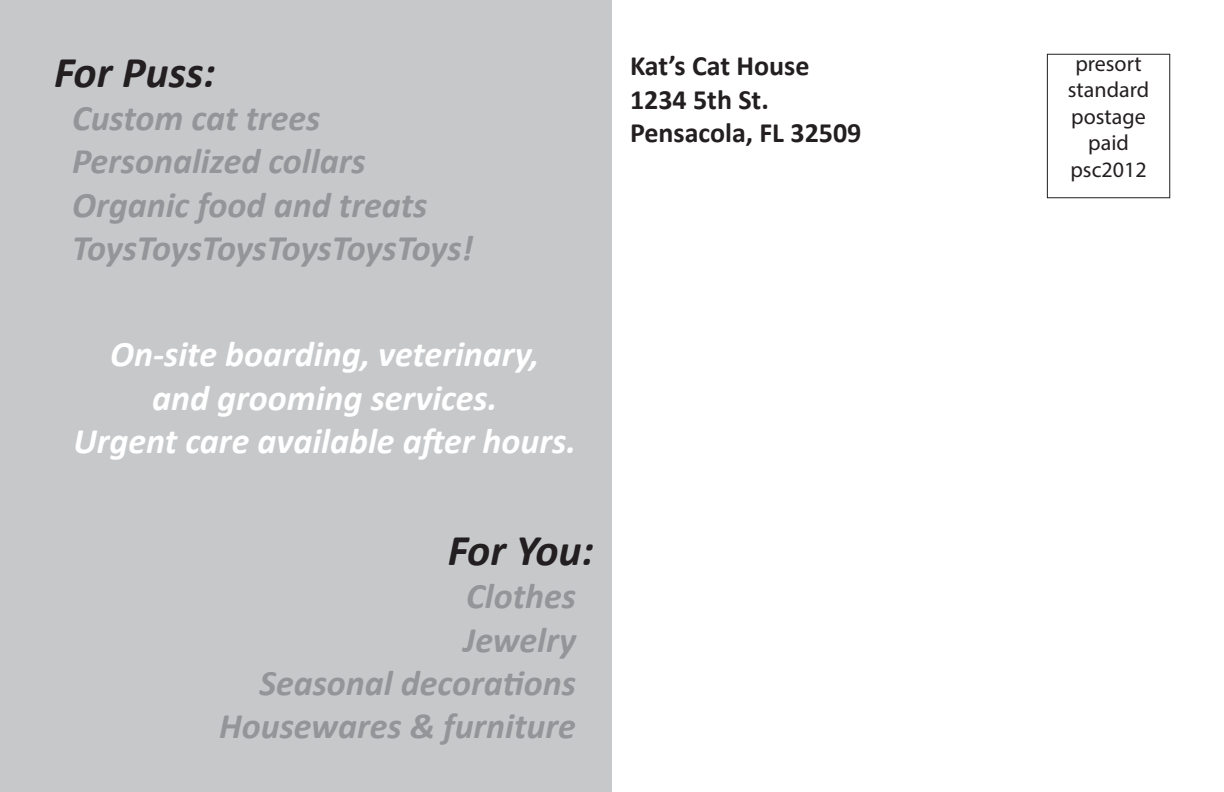
<style>
.page{position:relative;width:1224px;height:792px;background:#fff}
.page>*{position:absolute;margin:0;border:0;box-sizing:border-box;transform-origin:0 0}
.t1{font:italic 700 44px "Calibri";color:#231f20}
.t2{font:italic 700 36px/43.2px "Calibri";color:#939598}
.t3{font:italic 700 36px/43.2px "Calibri";color:#fff;text-align:center}
.t4{font:700 28px/33.6px "Calibri";color:#231f20}
.t5{font:22px/26.4px "Myriad Pro";color:#231f20;text-align:center}
</style>
<div class="page">
<div style="left:0;top:0;width:612px;height:792px;background:#c7c8ca"></div>
<div style="left:1047px;top:54px;width:123px;height:144px;border:1px solid #231f20"></div>
<p class="t1" style="left:54px;top:44px;width:163px">For Puss:</p>
<p class="t2" style="left:72px;top:97px;width:403px">Custom cat trees<br>Personalized collars<br>Organic food and treats<br>ToysToysToysToysToysToys!</p>
<p class="t3" style="left:73px;top:333px;width:504px">On-site boarding, veterinary,<br>and grooming services.<br>Urgent care available after hours.</p>
<p class="t1" style="left:448px;top:523px;width:148px">For You:</p>
<p class="t2" style="left:219px;top:575px;width:358px;text-align:right">Clothes<br>Jewelry<br>Seasonal decorations<br>Housewares &amp; furniture</p>
<p class="t4" style="left:630px;top:49px;width:233px">Kat’s Cat House<br>1234 5th St.<br>Pensacola, FL 32509</p>
<p class="t5" style="left:1068px;top:50px;width:83px">presort standard postage paid psc2012</p>
</div>
